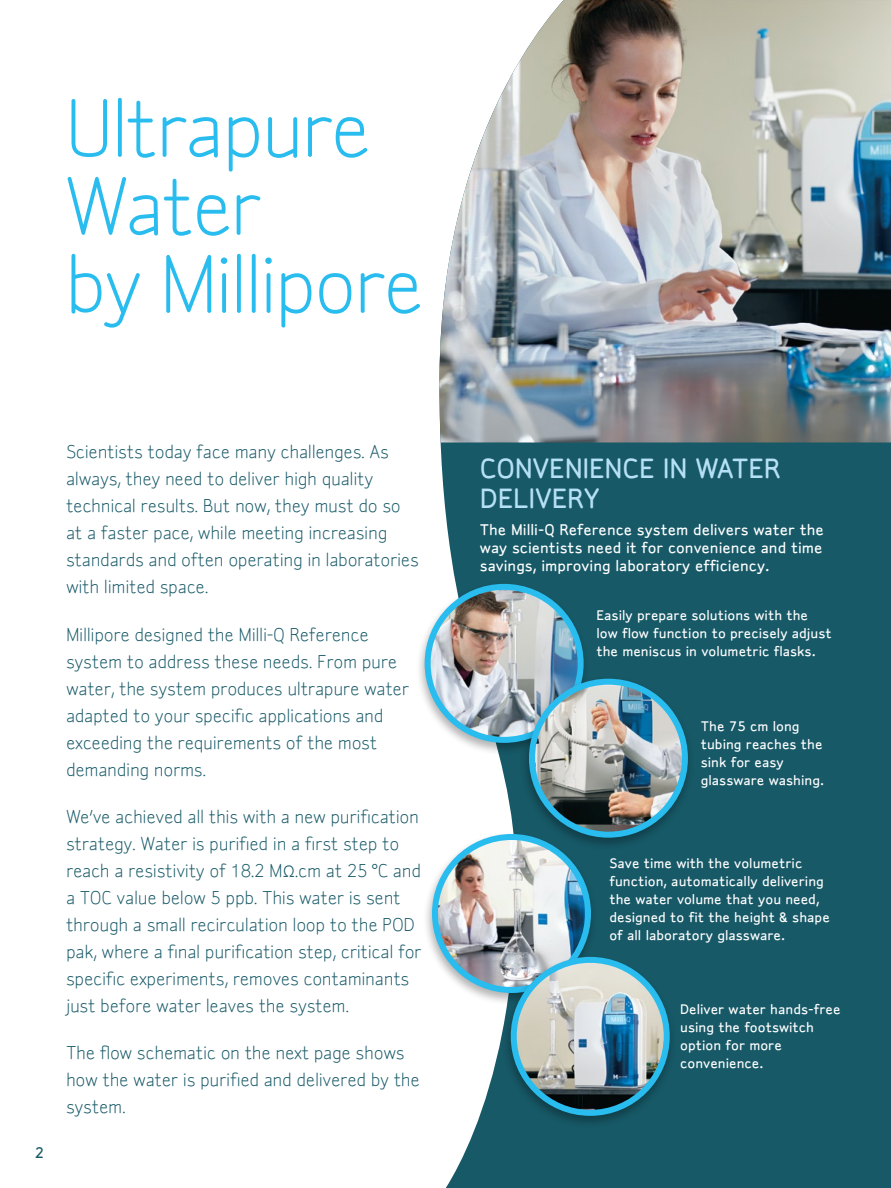
<style>
.page{position:relative;width:891px;height:1188px;background:#fff}
.page>*{position:absolute;margin:0;border:0;box-sizing:border-box;transform-origin:0 0}
.t1{font:78px/78px "Millipore Sylvia XO";letter-spacing:-.04em;color:#29bcee}
.t2{font:500 27px/30px "Millipore Sylvia XO";letter-spacing:-.01em;color:#b6e0f7}
.t3{font:18px/27px "Millipore Sylvia XO";letter-spacing:-.02em;color:#175967}
.t4{font:500 15px/18px "Millipore Sylvia XO";color:#fff;text-align:justify}
.t5{font:500 15px "Millipore Sylvia XO";color:#175967}
.t6{font:500 13.5px/18px "Millipore Sylvia XO";color:#fff}
</style>
<div class="page">
<div style="left:440px;top:443px;width:451px;height:745px;background:#175967"></div>
<img style="left:439px;top:0;width:452px;height:443px">
<div style="left:415px;top:581px;width:176px;height:175px;background:#000;opacity:.3"></div>
<img style="left:428px;top:587px;width:153px;height:153px;border-radius:76px">
<div style="left:425px;top:584px;width:159px;height:159px;border:6px solid #29bcee;border-radius:50%"></div>
<div style="left:519px;top:676px;width:176px;height:175px;background:#000;opacity:.3"></div>
<img style="left:532px;top:682px;width:153px;height:153px;border-radius:76px">
<div style="left:529px;top:679px;width:159px;height:159px;border:6px solid #29bcee;border-radius:50%"></div>
<div style="left:423px;top:831px;width:175px;height:176px;background:#000;opacity:.3"></div>
<img style="left:435px;top:837px;width:153px;height:153px;border-radius:76px">
<div style="left:432px;top:834px;width:159px;height:159px;border:6px solid #29bcee;border-radius:50%"></div>
<div style="left:501px;top:954px;width:176px;height:175px;background:#000;opacity:.3"></div>
<img style="left:514px;top:960px;width:153px;height:153px;border-radius:76px">
<div style="left:511px;top:957px;width:159px;height:159px;border:6px solid #29bcee;border-radius:50%"></div>
<h1 class="t1" style="left:64px;top:89px;width:361px">Ultrapure<br>Water<br>by Millipore</h1>
<p class="t5" style="left:35px;top:1144px;width:11px">2</p>
<p class="t3" style="left:66px;top:439px;width:354px">Scientists today face many challenges. As always, they need to deliver high quality technical results. But now, they must do so at a faster pace, while meeting increasing standards and often operating in laboratories with limited space.</p>
<p class="t3" style="left:66px;top:621px;width:345px">Millipore designed the Milli-Q Reference system to address these needs. From pure water, the system produces ultrapure water adapted to your specific applications and exceeding the requirements of the most demanding norms.</p>
<p class="t3" style="left:66px;top:803px;width:357px">We’ve achieved all this with a new purification strategy. Water is purified in a first step to reach a resistivity of 18.2 MΩ.cm at 25 °C and a TOC value below 5 ppb. This water is sent through a small recirculation loop to the POD pak, where a final purification step, critical for specific experiments, removes contaminants just before water leaves the system.</p>
<p class="t3" style="left:66px;top:1039px;width:355px">The flow schematic on the next page shows how the water is purified and delivered by the system.</p>
<h2 class="t2" style="left:480px;top:454px;width:298px">Convenience in water delivery</h2>
<p class="t4" style="left:480px;top:521px;width:345px">The Milli-Q Reference system delivers water the way scientists need it for convenience and time savings, improving laboratory efficiency.</p>
<p class="t6" style="left:596px;top:606px;width:237px">Easily prepare solutions with the low flow function to precisely adjust the meniscus in volumetric flasks.</p>
<p class="t6" style="left:701px;top:717px;width:125px">The 75 cm long tubing reaches the sink for easy glassware washing.</p>
<p class="t6" style="left:609px;top:854px;width:222px">Save time with the volumetric function, automatically delivering the water volume that you need, designed to fit the height &amp; shape of all laboratory glassware.</p>
<p class="t6" style="left:680px;top:1000px;width:162px">Deliver water hands-free using the footswitch option for more convenience.</p>
</div>
